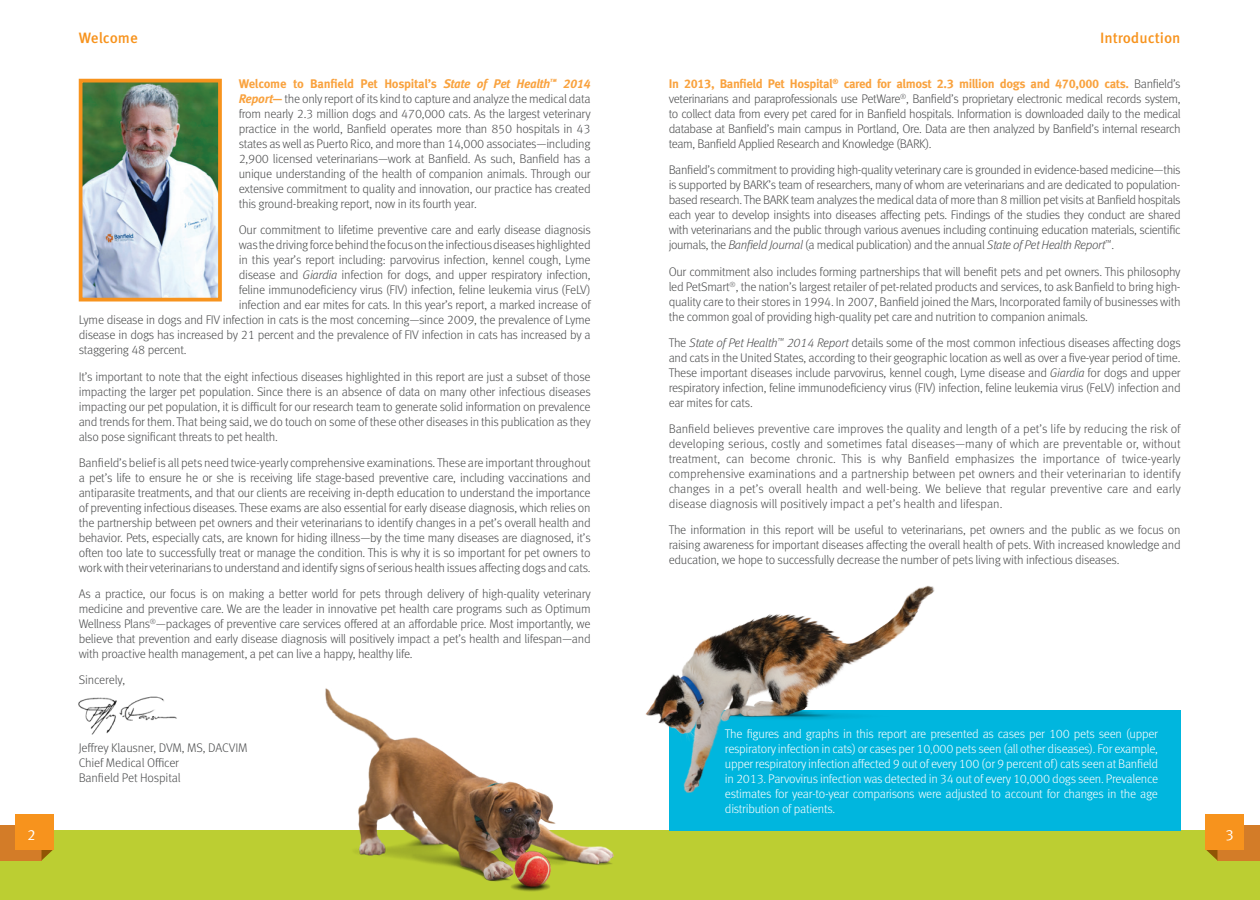
<style>
.page{position:relative;width:1260px;height:900px;background:#fff}
.page>*{position:absolute;margin:0;border:0;box-sizing:border-box;transform-origin:0 0}
.t1{font:500 15px "Meta OT";color:#f7931d}
.t2{font:15px "Meta OT Norm";color:#fff}
.t3{font:300 12.5px/15px "Meta OT";letter-spacing:-.02em;color:#4b4c4d;text-align:justify}
.Body_Copy{font:300 12.5px/15px "Meta OT";letter-spacing:-.02em;color:#fff;text-align:justify}
.s1{font-weight:700;color:#f9a23e}
.s2{font-style:italic}
.s3{font-weight:700;font-style:italic;color:#f9a23e}
</style>
<div class="page">
<div style="left:0;top:831px;width:1260px;height:69px;background:#bcce32"></div>
<div style="left:1217px;top:825px;width:43px;height:36px;background:#d37c28"></div>
<svg style="left:1205px;top:849px;width:12px;height:11px"></svg>
<div style="left:1205px;top:814px;width:39px;height:35px;background:#f7931d"></div>
<div style="left:0;top:825px;width:42px;height:36px;background:#d37c28"></div>
<svg style="left:42px;top:849px;width:12px;height:11px"></svg>
<div style="left:15px;top:814px;width:39px;height:35px;background:#f7931d"></div>
<img style="left:78px;top:696px;width:99px;height:39px">
<img style="left:84px;top:84px;width:133px;height:213px">
<div style="left:79px;top:79px;width:143px;height:223px;border:4px solid #f7931d"></div>
<div style="left:669px;top:710px;width:512px;height:121px;background:#00b6de"></div>
<img style="left:645px;top:585px;width:290px;height:208px">
<img style="left:319px;top:688px;width:305px;height:204px">
<p class="t1" style="left:79px;top:28px;width:61px">Welcome</p>
<p class="t1" style="left:1100px;top:28px;width:82px">Introduction</p>
<p class="t3" style="left:669px;top:77px;width:514px"><span class="s1">In 2013, Banfield Pet Hospital</span><sup>®</sup> <span class="s1">cared for almost 2.3 million dogs and 470,000 cats.</span> Banfield’s veterinarians and paraprofessionals use PetWare<sup>®</sup>, Banfield’s proprietary electronic medical records system, to collect data from every pet cared for in Banfield hospitals. Information is downloaded daily to the medical database at Banfield’s main campus in Portland, Ore. Data are then analyzed by Banfield’s internal research team, Banfield Applied Research and Knowledge (BARK).</p>
<p class="t3" style="left:669px;top:163px;width:514px">Banfield’s commitment to providing high-quality veterinary care is grounded in evidence-based medicine—this is supported by BARK’s team of researchers, many of whom are veterinarians and are dedicated to population&shy;based research. The BARK team analyzes the medical data of more than 8 million pet visits at Banfield hospitals each year to develop insights into diseases affecting pets. Findings of the studies they conduct are shared with veterinarians and the public through various avenues including continuing education materials, scientific journals, the <span class="s2">Banfield Journal</span> (a medical publication) and the annual <span class="s2">State of Pet Health Report</span><sup>™</sup>.</p>
<p class="t3" style="left:669px;top:264px;width:513px">Our commitment also includes forming partnerships that will benefit pets and pet owners. This philosophy led PetSmart<sup>®</sup>, the nation’s largest retailer of pet-related products and services, to ask Banfield to bring high&shy;quality care to their stores in 1994. In 2007, Banfield joined the Mars, Incorporated family of businesses with the common goal of providing high-quality pet care and nutrition to companion animals.</p>
<p class="t3" style="left:669px;top:335px;width:514px">The <span class="s2">State of Pet Health</span><sup>™</sup> <span class="s2">2014 Report</span> details some of the most common infectious diseases affecting dogs and cats in the United States, according to their geographic location as well as over a five-year period of time.<br>These important diseases include parvovirus, kennel cough, Lyme disease and <span class="s2">Giardia</span> for dogs and upper respiratory infection, feline immunodeficiency virus (FIV) infection, feline leukemia virus (FeLV) infection and ear mites for cats.</p>
<p class="t3" style="left:669px;top:422px;width:514px">Banfield believes preventive care improves the quality and length of a pet’s life by reducing the risk of developing serious, costly and sometimes fatal diseases—many of which are preventable or, without treatment, can become chronic. This is why Banfield emphasizes the importance of twice-yearly comprehensive examinations and a partnership between pet owners and their veterinarian to identify changes in a pet’s overall health and well-being. We believe that regular preventive care and early disease diagnosis will positively impact a pet’s health and lifespan.</p>
<p class="t3" style="left:669px;top:523px;width:513px">The information in this report will be useful to veterinarians, pet owners and the public as we focus on raising awareness for important diseases affecting the overall health of pets. With increased knowledge and education, we hope to successfully decrease the number of pets living with infectious diseases.</p>
<p class="t3" style="left:239px;top:77px;width:354px"><span class="s1">Welcome to Banfield Pet Hospital’s</span> <span class="s3">State of Pet Health</span><sup>™</sup> <span class="s3">2014<br>Report</span><span class="s1">—</span> the only report of its kind to capture and analyze the medical data from nearly 2.3 million dogs and 470,000 cats. As the largest veterinary practice in the world, Banfield operates more than 850 hospitals in 43 states as well as Puerto Rico, and more than 14,000 associates—including 2,900 licensed veterinarians—work at Banfield. As such, Banfield has a unique understanding of the health of companion animals. Through our extensive commitment to quality and innovation, our practice has created this ground-breaking report, now in its fourth year.</p>
<p class="t3" style="left:239px;top:223px;width:354px">Our commitment to lifetime preventive care and early disease diagnosis</p>
<p class="t3" style="left:239px;top:238px;width:354px">was the driving force behind the focus on the infectious diseases highlighted</p>
<p class="t3" style="left:239px;top:253px;width:353px">in this year’s report including: parvovirus infection, kennel cough, Lyme</p>
<p class="t3" style="left:239px;top:268px;width:353px">disease and <span class="s2">Giardia</span> infection for dogs, and upper respiratory infection,</p>
<p class="t3" style="left:239px;top:283px;width:353px">feline immunodeficiency virus (FIV) infection, feline leukemia virus (FeLV)</p>
<p class="t3" style="left:239px;top:298px;width:354px">infection and ear mites for cats. In this year’s report, a marked increase of</p>
<p class="t3" style="left:79px;top:313px;width:513px">Lyme disease in dogs and FIV infection in cats is the most concerning—since 2009, the prevalence of Lyme</p>
<p class="t3" style="left:79px;top:328px;width:513px">disease in dogs has increased by 21 percent and the prevalence of FIV infection in cats has increased by a</p>
<p class="t3" style="left:79px;top:343px;width:109px">staggering 48 percent.</p>
<p class="t3" style="left:79px;top:369px;width:514px">It’s important to note that the eight infectious diseases highlighted in this report are just a subset of those impacting the larger pet population. Since there is an absence of data on many other infectious diseases impacting our pet population, it is difficult for our research team to generate solid information on prevalence and trends for them. That being said, we do touch on some of these other diseases in this publication as they also pose significant threats to pet health.</p>
<p class="t3" style="left:79px;top:455px;width:514px">Banfield’s belief is all pets need twice-yearly comprehensive examinations. These are important throughout a pet’s life to ensure he or she is receiving life stage-based preventive care, including vaccinations and antiparasite treatments, and that our clients are receiving in-depth education to understand the importance of preventing infectious diseases. These exams are also essential for early disease diagnosis, which relies on the partnership between pet owners and their veterinarians to identify changes in a pet’s overall health and behavior. Pets, especially cats, are known for hiding illness—by the time many diseases are diagnosed, it’s often too late to successfully treat or manage the condition. This is why it is so important for pet owners to work with their veterinarians to understand and identify signs of serious health issues affecting dogs and cats.</p>
<p class="t3" style="left:79px;top:587px;width:514px">As a practice, our focus is on making a better world for pets through delivery of high-quality veterinary medicine and preventive care. We are the leader in innovative pet health care programs such as Optimum Wellness Plans<sup>®</sup>—packages of preventive care services offered at an affordable price. Most importantly, we believe that prevention and early disease diagnosis will positively impact a pet’s health and lifespan—and with proactive health management, a pet can live a happy, healthy life.</p>
<p class="t3" style="left:79px;top:673px;width:48px">Sincerely,</p>
<p class="t3" style="left:79px;top:740px;width:170px">Jeffrey Klausner, DVM, MS, DACVIM</p>
<p class="t3" style="left:79px;top:755px;width:102px">Chief Medical Officer</p>
<p class="t3" style="left:79px;top:770px;width:103px">Banfield Pet Hospital</p>
<p class="Body_Copy" style="left:725px;top:726px;width:435px">The figures and graphs in this report are presented as cases per 100 pets seen (upper respiratory infection in cats) or cases per 10,000 pets seen (all other diseases). For example, upper respiratory infection affected 9 out of every 100 (or 9 percent of) cats seen at Banfield in 2013. Parvovirus infection was detected in 34 out of every 10,000 dogs seen. Prevalence estimates for year-to-year comparisons were adjusted to account for changes in the age distribution of patients.</p>
<p class="t2" style="left:27px;top:826px;width:10px">2</p>
<p class="t2" style="left:1226px;top:826px;width:10px">3</p>
</div>
